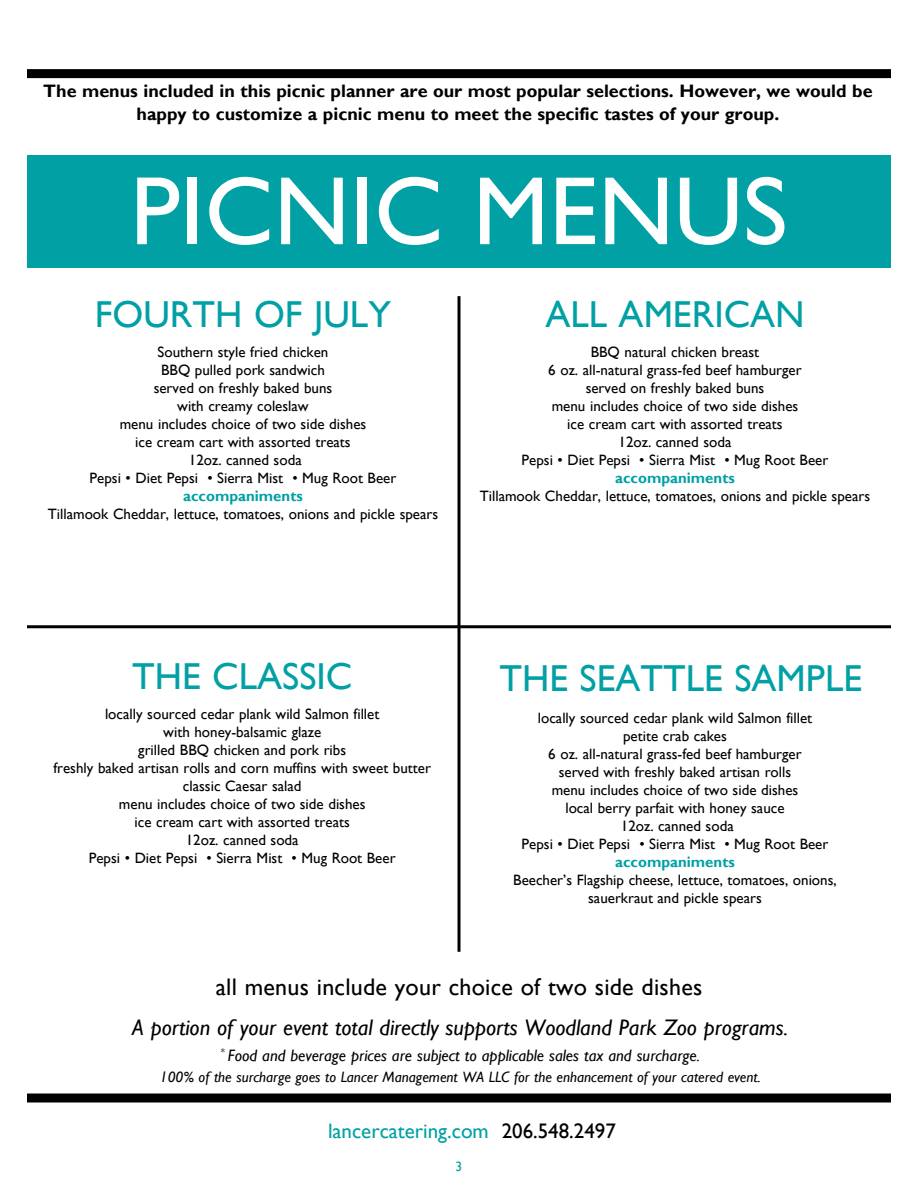
<style>
.page{position:relative;width:918px;height:1188px;background:#fff}
.page>*{position:absolute;margin:0;border:0;box-sizing:border-box;transform-origin:0 0}
.t1{font:97.5px "Gill Sans";color:#fff}
.t2{font:37.5px "Gill Sans";color:#00a0a5}
.t3{font:24px "Gill Sans";letter-spacing:.01em;color:#000}
.t4{font:italic 22.5px "Gill Sans";color:#000}
.t5{font:21px "Gill Sans";color:#00a0a5}
.t6{font:700 18px/22.8px "Gill Sans";color:#000;text-align:center}
.t7{font:italic 16.5px "Gill Sans";color:#000}
.t8{font:15px/18px "Gill Sans";color:#000;text-align:center}
.t9{font:italic 15px "Gill Sans";color:#000}
.t10{font:700 15px "Gill Sans";color:#00a0a5}
.t11{font:13.5px "Gill Sans";color:#00a0a5}
.s1{color:#000}
</style>
<div class="page">
<div style="left:27px;top:69px;width:864px;height:9px;background:#000"></div>
<div style="left:27px;top:1094px;width:864px;height:8px;background:#000"></div>
<div style="left:27px;top:155px;width:864px;height:113px;background:#00a0a5"></div>
<hr style="left:458px;top:296px;width:2px;height:656px;background:#000">
<hr style="left:27px;top:625px;width:864px;height:3px;background:#000">
<p class="t6" style="left:43px;top:81px;width:831px">The menus included in this picnic planner are our most popular selections. However, we would be happy to customize a picnic menu to meet the specific tastes of your group.</p>
<h1 class="t1" style="left:130px;top:155px;width:659px">PICNIC MENUS</h1>
<h2 class="t2" style="left:95px;top:292px;width:44px">Fourth</h2>
<h2 class="t2" style="left:254px;top:292px;width:138px">Of July</h2>
<p class="t8" style="left:90px;top:343px;width:308px">Southern style fried chicken<br>BBQ pulled pork sandwich<br>served on freshly baked buns<br>with creamy coleslaw<br>menu includes choice of two side dishes<br>ice cream cart with assorted treats<br>12oz. canned soda<br>Pepsi • Diet Pepsi • Sierra Mist • Mug Root Beer</p>
<p class="t10" style="left:183px;top:486px;width:121px">accompaniments</p>
<p class="t8" style="left:48px;top:505px;width:392px">Tillamook Cheddar, lettuce, tomatoes, onions and pickle spears</p>
<h2 class="t2" style="left:545px;top:292px;width:122px">All American</h2>
<p class="t8" style="left:522px;top:343px;width:308px">BBQ natural chicken breast<br>6 oz. all-natural grass-fed beef hamburger<br>served on freshly baked buns<br>menu includes choice of two side dishes<br>ice cream cart with assorted treats<br>12oz. canned soda<br>Pepsi • Diet Pepsi • Sierra Mist • Mug Root Beer</p>
<p class="t10" style="left:615px;top:468px;width:121px">accompaniments</p>
<p class="t8" style="left:480px;top:487px;width:392px">Tillamook Cheddar, lettuce, tomatoes, onions and pickle spears</p>
<h2 class="t2" style="left:132px;top:654px;width:126px">The Classic</h2>
<p class="t8" style="left:53px;top:705px;width:379px">locally sourced cedar plank wild Salmon fillet<br>with honey-balsamic glaze<br>grilled BBQ chicken and pork ribs<br>freshly baked artisan rolls and corn muffins with sweet butter classic Caesar salad<br>menu includes choice of two side dishes<br>ice cream cart with assorted treats<br>12oz. canned soda<br>Pepsi • Diet Pepsi • Sierra Mist • Mug Root Beer</p>
<h2 class="t2" style="left:499px;top:656px;width:119px">The Seattle</h2>
<h2 class="t2" style="left:734px;top:656px;width:41px">Sample</h2>
<p class="t8" style="left:522px;top:709px;width:308px">locally sourced cedar plank wild Salmon fillet petite crab cakes<br>6 oz. all-natural grass-fed beef hamburger<br>served with freshly baked artisan rolls<br>menu includes choice of two side dishes<br>local berry parfait with honey sauce<br>12oz. canned soda<br>Pepsi • Diet Pepsi • Sierra Mist • Mug Root Beer</p>
<p class="t10" style="left:615px;top:853px;width:121px">accompaniments</p>
<p class="t8" style="left:513px;top:871px;width:325px">Beecher’s Flagship cheese, lettuce, tomatoes, onions, sauerkraut and pickle spears</p>
<h3 class="t3" style="left:216px;top:973px;width:488px">all menus include your choice of two side dishes</h3>
<h3 class="t4" style="left:132px;top:1014px;width:658px">A portion of your event total directly supports Woodland Park Zoo programs.</h3>
<p class="t7" style="left:221px;top:1045px;width:481px"><sup>*</sup> Food and beverage prices are subject to applicable sales tax and surcharge.</p>
<p class="t9" style="left:160px;top:1068px;width:602px">100% of the surcharge goes to Lancer Management WA LLC for the enhancement of your catered event.</p>
<h3 class="t5" style="left:328px;top:1119px;width:289px">lancercatering.com <span class="s1">206.548.2497</span></h3>
<p class="t11" style="left:456px;top:1159px;width:8px">3</p>
</div>
